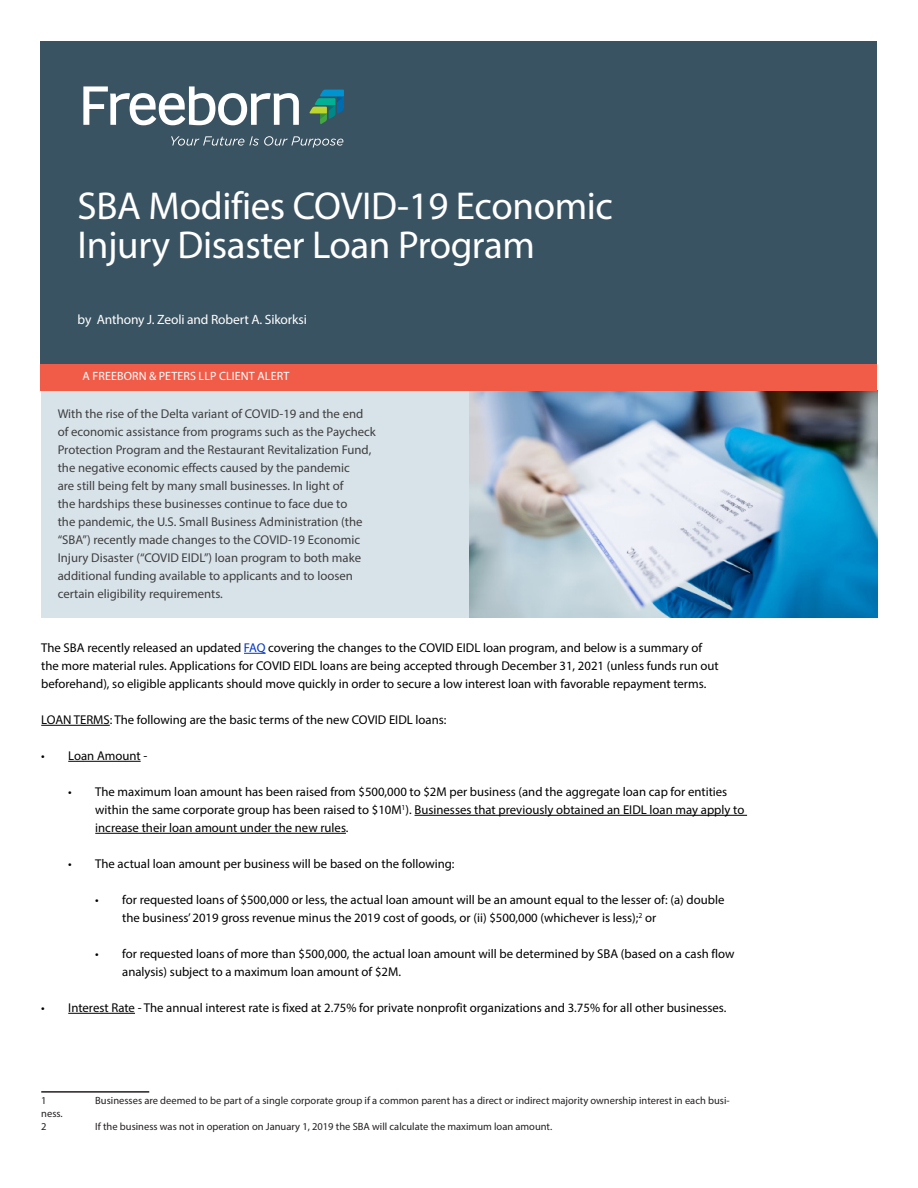
<style>
.page{position:relative;width:918px;height:1188px;background:#fff}
.page>*{position:absolute;margin:0;border:0;box-sizing:border-box;transform-origin:0 0}
.Headline_2{font:39px/39px "Myriad Pro";letter-spacing:-.01em;color:#fff}
.Headline_2-2{font:13.5px "Myriad Pro";letter-spacing:-.01em;color:#fff}
.Body_Text{font:12.75px/18px "Myriad Pro";color:#000}
.Body_Text-2{font:12.75px/18px "Myriad Pro";color:#3e3e3f}
.t1{font:12px "Myriad Pro";letter-spacing:.01em;color:#fff}
.t2{font:10.5px "Myriad Pro";color:#231f20}
.s1{color:#0035c4}
</style>
<div class="page">
<div style="left:41px;top:41px;width:836px;height:324px;background:#3a5362"></div>
<svg style="left:83px;top:86px;width:216px;height:39px"></svg>
<svg style="left:309px;top:90px;width:35px;height:34px"></svg>
<svg style="left:171px;top:136px;width:172px;height:12px"></svg>
<svg style="left:244px;top:653px;width:22px;height:1px"></svg>
<hr style="left:41px;top:725px;width:69px;height:1px;background:#000">
<hr style="left:68px;top:761px;width:73px;height:1px;background:#000">
<hr style="left:415px;top:815px;width:332px;height:1px;background:#000">
<hr style="left:95px;top:833px;width:251px;height:1px;background:#000">
<hr style="left:68px;top:1013px;width:67px;height:1px;background:#000">
<hr style="left:41px;top:1091px;width:108px;height:2px;background:#231f20">
<div style="left:41px;top:391px;width:428px;height:227px;background:#d8e3e9"></div>
<img style="left:469px;top:390px;width:409px;height:228px">
<div style="left:41px;top:365px;width:836px;height:26px;background:#f15c49"></div>
<p class="Headline_2" style="left:78px;top:186px;width:537px">SBA Modifies COVID-19 Economic<br>Injury Disaster Loan Program</p>
<p class="Headline_2-2" style="left:78px;top:311px;width:231px">by Anthony J. Zeoli and Robert A. Sikorksi</p>
<p class="t1" style="left:83px;top:369px;width:208px">A FREEBORN &amp; PETERS LLP CLIENT ALERT</p>
<p class="Body_Text-2" style="left:58px;top:405px;width:320px">With the rise of the Delta variant of COVID-19 and the end of economic assistance from programs such as the Paycheck Protection Program and the Restaurant Revitalization Fund, the negative economic effects caused by the pandemic<br>are still being felt by many small businesses. In light of<br>the hardships these businesses continue to face due to<br>the pandemic, the U.S. Small Business Administration (the “SBA”) recently made changes to the COVID-19 Economic Injury Disaster (“COVID EIDL”) loan program to both make additional funding available to applicants and to loosen certain eligibility requirements.</p>
<p class="Body_Text" style="left:41px;top:639px;width:679px">The SBA recently released an updated <span class="s1">FAQ</span> covering the changes to the COVID EIDL loan program, and below is a summary of the more material rules. Applications for COVID EIDL loans are being accepted through December 31, 2021 (unless funds run out beforehand), so eligible applicants should move quickly in order to secure a low interest loan with favorable repayment terms.</p>
<p class="Body_Text" style="left:41px;top:711px;width:407px">LOAN TERMS: The following are the basic terms of the new COVID EIDL loans:</p>
<p class="Body_Text" style="left:41px;top:747px;width:108px">• Loan Amount -</p>
<p class="Body_Text" style="left:95px;top:783px;width:651px;text-indent:-27px">• The maximum loan amount has been raised from $500,000 to $2M per business (and the aggregate loan cap for entities within the same corporate group has been raised to $10M<sup>1</sup>). Businesses that previously obtained an EIDL loan may apply to increase their loan amount under the new rules.</p>
<p class="Body_Text" style="left:68px;top:855px;width:388px">• The actual loan amount per business will be based on the following:</p>
<p class="Body_Text" style="left:122px;top:891px;width:604px;text-indent:-27px">• for requested loans of $500,000 or less, the actual loan amount will be an amount equal to the lesser of: (a) double the business’ 2019 gross revenue minus the 2019 cost of goods, or (ii) $500,000 (whichever is less);<sup>2</sup> or</p>
<p class="Body_Text" style="left:122px;top:945px;width:614px;text-indent:-27px">• for requested loans of more than $500,000, the actual loan amount will be determined by SBA (based on a cash flow analysis) subject to a maximum loan amount of $2M.</p>
<p class="Body_Text" style="left:41px;top:999px;width:687px">• Interest Rate - The annual interest rate is fixed at 2.75% for private nonprofit organizations and 3.75% for all other businesses.</p>
<p class="t2" style="left:41px;top:1094px;width:7px">1</p>
<p class="t2" style="left:95px;top:1094px;width:636px">Businesses are deemed to be part of a single corporate group if a common parent has a direct or indirect majority ownership interest in each busi-</p>
<p class="t2" style="left:41px;top:1107px;width:23px">ness.</p>
<p class="t2" style="left:41px;top:1120px;width:7px">2</p>
<p class="t2" style="left:95px;top:1120px;width:459px">If the business was not in operation on January 1, 2019 the SBA will calculate the maximum loan amount.</p>
</div>
